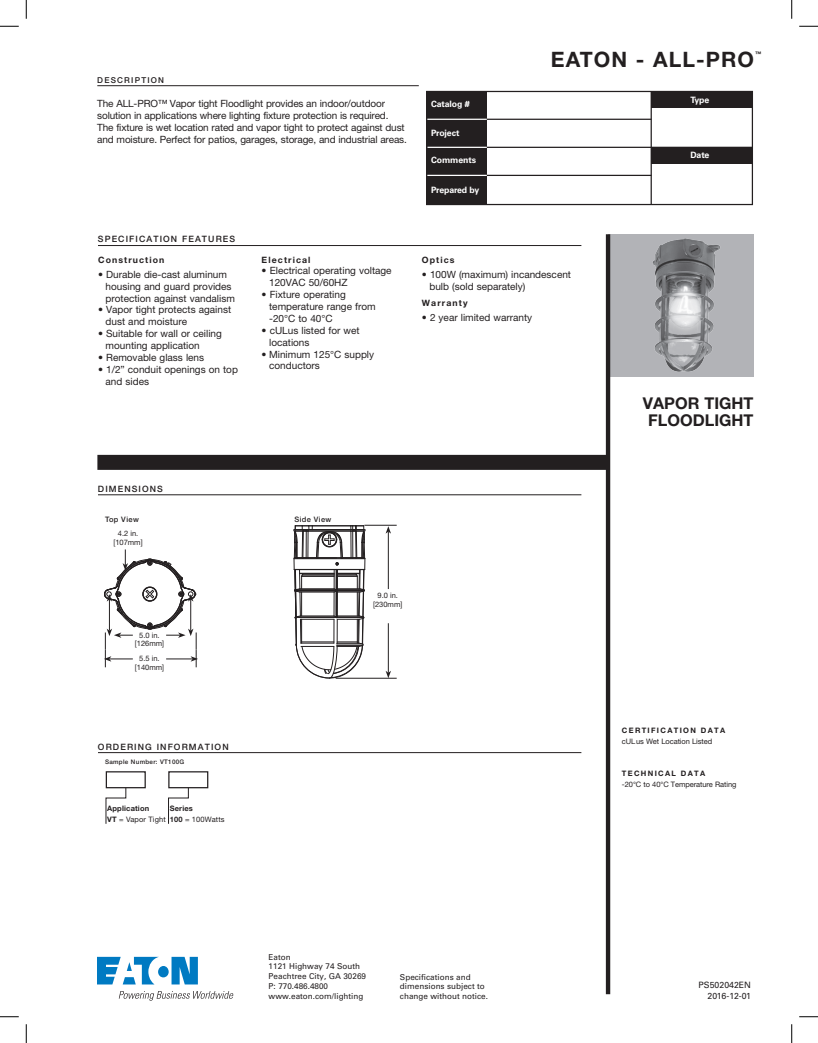
<style>
.page{position:relative;width:818px;height:1043px;background:#fff}
.page>*{position:absolute;margin:0;border:0;box-sizing:border-box;transform-origin:0 0}
.t1{font:700 21.25px "Helvetica Neue LT Std";letter-spacing:.05em;color:#231f20}
.t2{font:700 16.25px/17.5px "Helvetica Neue LT Std";color:#231f20;text-align:center}
.t3{font:10px/11.9px "Helvetica Neue LT Std";color:#231f20}
.t4{font:500 8.75px "Helvetica Neue LT Std";letter-spacing:.125em;color:#231f20}
.t5{font:700 8.75px "Univers LT Std";letter-spacing:-.01em;color:#fff}
.t6{font:700 8.75px "Helvetica Neue LT Std";letter-spacing:.125em;color:#231f20}
.t7{font:8.75px/10.5px "Univers LT Std";color:#231f20;text-align:right}
.t8{font:8.12px/9.8px "Univers LT Std";color:#231f20}
.t9{font:500 8.12px "Helvetica Neue LT Std";letter-spacing:.15em;color:#231f20}
.t10{font:7.5px/8.8px "Helvetica Neue LT Std";letter-spacing:-.01em;color:#231f20;text-align:center}
.t11{font:700 7.5px/11.2px "Helvetica Neue LT Std";letter-spacing:.175em;color:#231f20}
.t12{font:700 7.5px/11.2px "Helvetica Neue LT Std";letter-spacing:.02em;color:#231f20}
.t13{font:500 7.5px "Helvetica Neue LT Std";letter-spacing:.05em;color:#231f20}
.t14{font:500 6.25px "Helvetica Neue LT Std";letter-spacing:.05em;color:#231f20}
.t15{font:700 6.25px "Helvetica Neue LT Std";color:#231f20}
.s1{font-weight:400}
</style>
<div class="page">
<hr style="left:335px;top:678px;width:61px;height:1px;background:#231f20">
<div style="left:608px;top:234px;width:145px;height:143px;background:#b2b3b7"></div>
<img style="left:653px;top:238px;width:67px;height:134px">
<hr style="left:97px;top:85px;width:322px;height:1px;background:#231f20">
<div style="left:97px;top:455px;width:512px;height:15px;background:#231f20"></div>
<hr style="left:606px;top:234px;width:4px;height:760px;background:#231f20">
<hr style="left:98px;top:245px;width:483px;height:1px;background:#231f20">
<hr style="left:98px;top:494px;width:483px;height:1px;background:#231f20">
<hr style="left:98px;top:752px;width:483px;height:1px;background:#231f20">
<div style="left:427px;top:91px;width:60px;height:113px;background:#231f20"></div>
<div style="left:651px;top:91px;width:101px;height:16px;background:#231f20"></div>
<div style="left:651px;top:148px;width:101px;height:16px;background:#231f20"></div>
<hr style="left:487px;top:119px;width:164px;height:1px;background:#231f20">
<hr style="left:426px;top:119px;width:61px;height:1px;background:#fff">
<hr style="left:487px;top:175px;width:164px;height:1px;background:#231f20">
<hr style="left:426px;top:175px;width:61px;height:1px;background:#fff">
<hr style="left:650px;top:92px;width:1px;height:112px;background:#231f20">
<hr style="left:487px;top:147px;width:265px;height:1px;background:#231f20">
<hr style="left:427px;top:147px;width:60px;height:1px;background:#fff">
<div style="left:426px;top:91px;width:327px;height:114px;border:1px solid #231f20"></div>
<svg style="left:106px;top:788px;width:20px;height:36px"></svg>
<div style="left:106px;top:771px;width:40px;height:17px;border:1px solid #231f20"></div>
<svg style="left:294px;top:525px;width:103px;height:153px"></svg>
<svg style="left:98px;top:956px;width:100px;height:28px"></svg>
<svg style="left:119px;top:991px;width:114px;height:9px"></svg>
<svg style="left:168px;top:788px;width:21px;height:36px"></svg>
<div style="left:168px;top:771px;width:40px;height:17px;border:1px solid #231f20"></div>
<svg style="left:104px;top:549px;width:94px;height:119px"></svg>
<svg style="left:0;top:25px;width:19px;height:2px"></svg>
<svg style="left:799px;top:25px;width:19px;height:2px"></svg>
<svg style="left:0;top:1016px;width:19px;height:1px"></svg>
<svg style="left:799px;top:1016px;width:19px;height:1px"></svg>
<svg style="left:25px;top:0;width:2px;height:19px"></svg>
<svg style="left:25px;top:1024px;width:2px;height:18px"></svg>
<svg style="left:791px;top:0;width:1px;height:19px"></svg>
<svg style="left:791px;top:1024px;width:1px;height:18px"></svg>
<p class="t9" style="left:97px;top:75px;width:68px">DESCRIPTION</p>
<p class="t3" style="left:97px;top:97px;width:311px">The ALL-PRO™ Vapor tight Floodlight provides an indoor/outdoor solution in applications where lighting fixture protection is required.<br>The fixture is wet location rated and vapor tight to protect against dust and moisture. Perfect for patios, garages, storage, and industrial areas.</p>
<p class="t5" style="left:431px;top:99px;width:40px">Catalog #</p>
<p class="t5" style="left:431px;top:128px;width:30px">Project</p>
<p class="t5" style="left:431px;top:155px;width:46px">Comments</p>
<p class="t5" style="left:431px;top:184px;width:50px">Prepared by</p>
<h1 class="t1" style="left:551px;top:46px;width:205px">EATON - ALL-PRO</h1>
<p class="t15" style="left:755px;top:50px;width:8px">™</p>
<p class="t5" style="left:690px;top:94px;width:20px">Type</p>
<p class="t5" style="left:690px;top:150px;width:20px">Date</p>
<p class="t4" style="left:98px;top:234px;width:139px">SPECIFICATION FEATURES</p>
<p class="t6" style="left:98px;top:254px;width:68px">Construction</p>
<p class="t3" style="left:106px;top:268px;width:131px;text-indent:-8px">• Durable die-cast aluminum housing and guard provides protection against vandalism</p>
<p class="t3" style="left:106px;top:304px;width:127px;text-indent:-8px">• Vapor tight protects against dust and moisture</p>
<p class="t3" style="left:106px;top:327px;width:118px;text-indent:-8px">• Suitable for wall or ceiling mounting application</p>
<p class="t3" style="left:98px;top:351px;width:108px">• Removable glass lens</p>
<p class="t3" style="left:106px;top:363px;width:134px;text-indent:-8px">• 1/2” conduit openings on top and sides</p>
<p class="t6" style="left:261px;top:254px;width:50px">Electrical</p>
<p class="t3" style="left:269px;top:265px;width:124px;text-indent:-8px">• Electrical operating voltage<br>120VAC 50/60HZ</p>
<p class="t3" style="left:269px;top:288px;width:108px;text-indent:-8px">• Fixture operating temperature range from -20°C to 40°C</p>
<p class="t3" style="left:269px;top:324px;width:92px;text-indent:-8px">• cULus listed for wet locations</p>
<p class="t3" style="left:269px;top:348px;width:106px;text-indent:-8px">• Minimum 125°C supply conductors</p>
<p class="t6" style="left:422px;top:254px;width:34px">Optics</p>
<p class="t3" style="left:429px;top:268px;width:143px;text-indent:-8px">• 100W (maximum) incandescent bulb (sold separately)</p>
<p class="t6" style="left:422px;top:297px;width:47px">Warranty</p>
<p class="t3" style="left:422px;top:311px;width:112px">• 2 year limited warranty</p>
<h2 class="t2" style="left:642px;top:394px;width:112px">VAPOR TIGHT<br>FLOODLIGHT</h2>
<p class="t4" style="left:98px;top:483px;width:66px">DIMENSIONS</p>
<p class="t13" style="left:105px;top:515px;width:35px">Top View</p>
<p class="t10" style="left:113px;top:529px;width:31px">4.2 in. [107mm]</p>
<p class="t10" style="left:135px;top:630px;width:31px">5.0 in. [126mm]</p>
<p class="t10" style="left:135px;top:654px;width:31px">5.5 in. [140mm]</p>
<p class="t4" style="left:98px;top:741px;width:132px">ORDERING INFORMATION</p>
<p class="t14" style="left:105px;top:758px;width:81px">Sample Number: VT100G</p>
<p class="t11" style="left:170px;top:802px;width:56px">Series<br>100 <span class="s1">= 100Watts</span></p>
<p class="t12" style="left:107px;top:802px;width:60px">Application<br>VT <span class="s1">= Vapor Tight</span></p>
<p class="t13" style="left:294px;top:515px;width:38px">Side View</p>
<p class="t10" style="left:373px;top:591px;width:31px">9.0 in. [230mm]</p>
<p class="t11" style="left:622px;top:724px;width:105px">CERTIFICATION DATA</p>
<p class="t10" style="left:622px;top:737px;width:92px">cULus Wet Location Listed</p>
<p class="t11" style="left:622px;top:767px;width:85px">TECHNICAL DATA</p>
<p class="t10" style="left:622px;top:779px;width:116px">-20°C to 40°C Temperature Rating</p>
<p class="t8" style="left:269px;top:952px;width:99px">Eaton<br>1121 Highway 74 South<br>Peachtree City, GA 30269<br>P: 770.486.4800 www.eaton.com/lighting</p>
<p class="t8" style="left:400px;top:972px;width:90px">Specifications and dimensions subject to change without notice.</p>
<p class="t7" style="left:698px;top:980px;width:54px">PS502042EN<br>2016-12-01</p>
</div>
